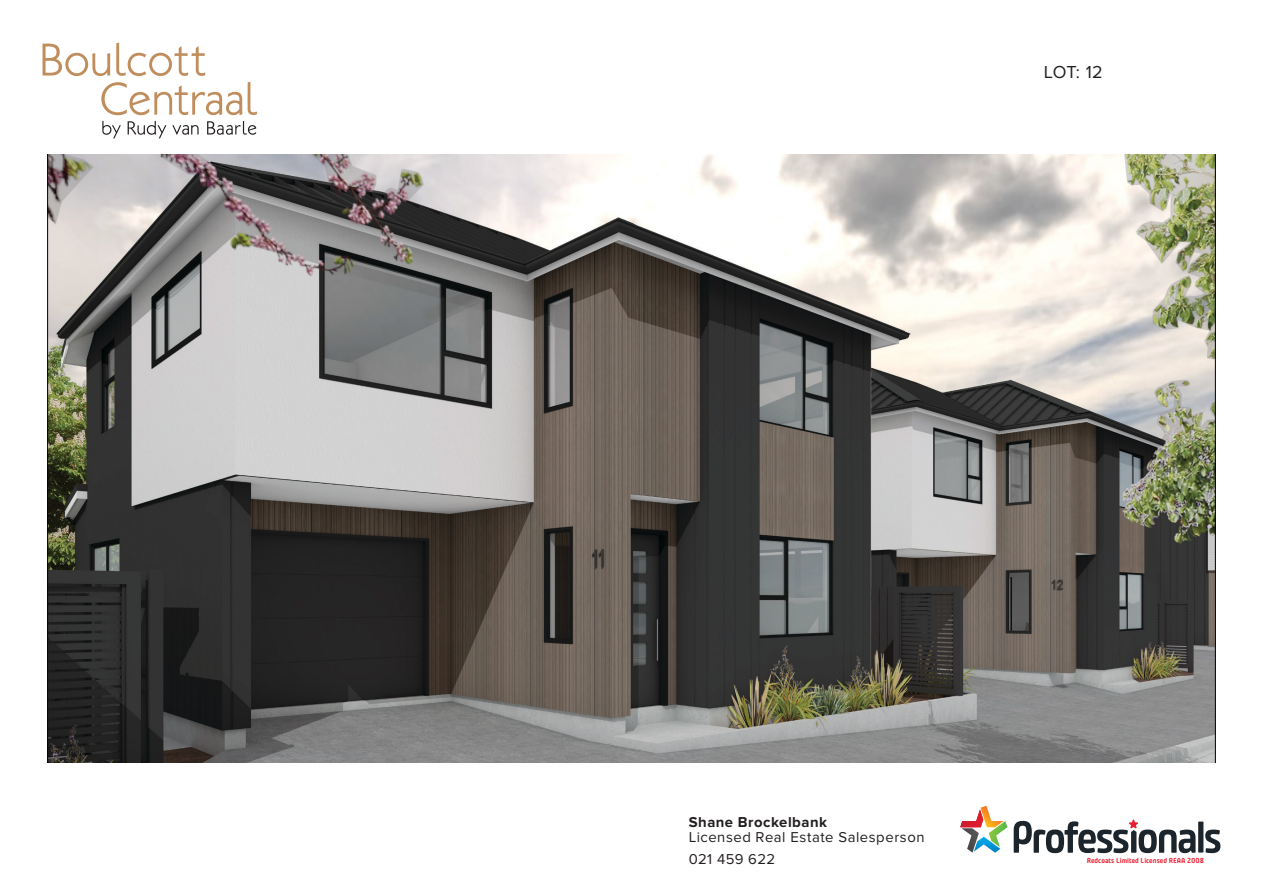
<style>
.page{position:relative;width:1263px;height:893px;background:#fff}
.page>*{position:absolute;margin:0;border:0;box-sizing:border-box;transform-origin:0 0}
.t1{font:18px "Proxima Nova";color:#231f20}
.t2{font:14.85px/14.9px "Proxima Nova";letter-spacing:.035em;color:#231f20}
.t3{font:700 7.2px "Plau";color:#eb1c2d}
.s1{font-weight:700}
</style>
<div class="page">
<div style="left:1198px;top:822px;width:5px;height:30px;background:#1d252c"></div>
<svg style="left:1205px;top:830px;width:15px;height:23px"></svg>
<svg style="left:1014px;top:819px;width:181px;height:34px"></svg>
<svg style="left:960px;top:806px;width:47px;height:47px"></svg>
<svg style="left:43px;top:43px;width:162px;height:33px"></svg>
<svg style="left:101px;top:82px;width:156px;height:33px"></svg>
<svg style="left:102px;top:121px;width:154px;height:17px"></svg>
<img style="left:48px;top:154px;width:1167px;height:608px">
<hr style="left:1215px;top:154px;width:1px;height:608px;background:#020304">
<hr style="left:47px;top:154px;width:1px;height:608px;background:#020304">
<p class="t1" style="left:1044px;top:62px;width:60px">LOT: 12</p>
<p class="t2" style="left:689px;top:815px;width:237px"><span class="s1">Shane Brockelbank<br></span>Licensed Real Estate Salesperson</p>
<p class="t2" style="left:689px;top:852px;width:88px">021 459 622</p>
<p class="t3" style="left:1087px;top:857px;width:119px">Redcoats Limited Licensed REAA 2008</p>
</div>
